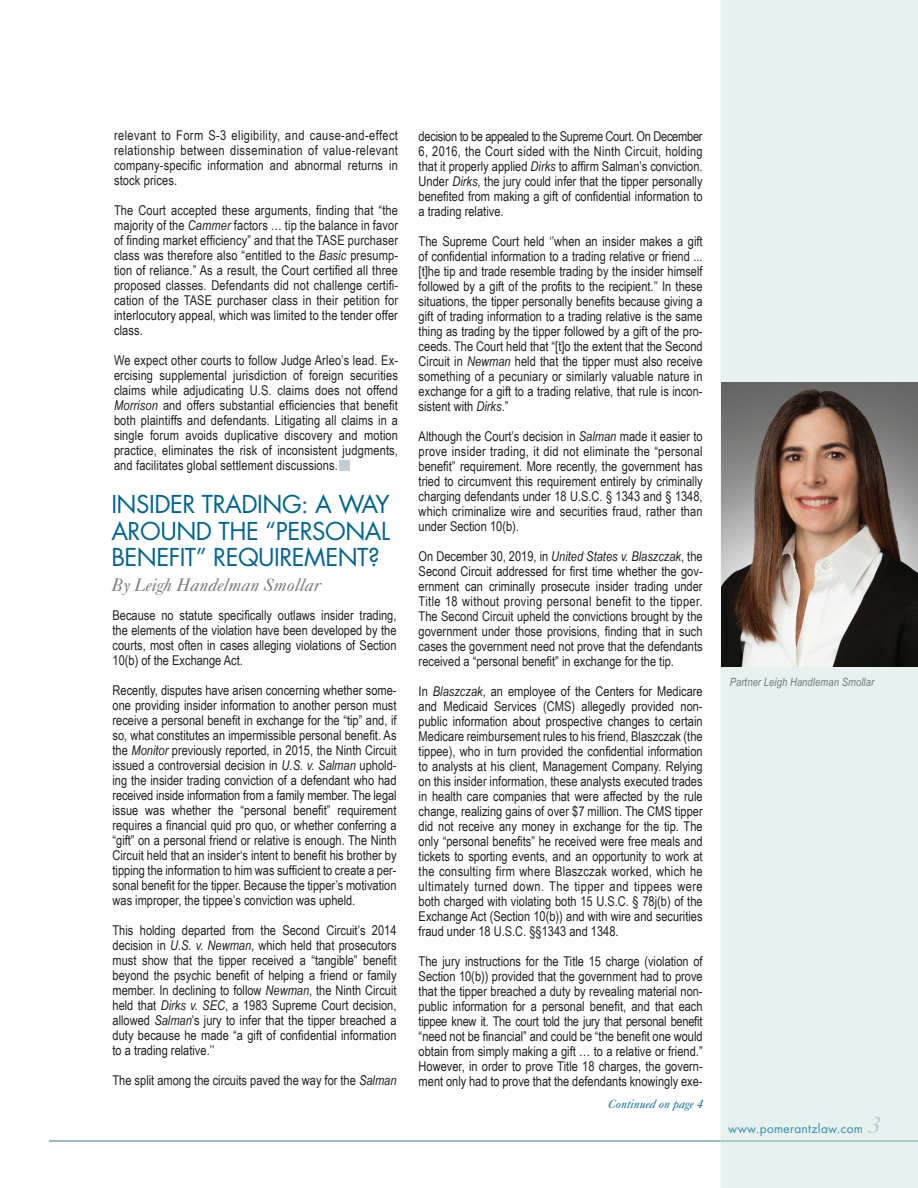
<style>
.page{position:relative;width:918px;height:1188px;background:#fff}
.page>*{position:absolute;margin:0;border:0;box-sizing:border-box;transform-origin:0 0}
.t1{font:24px/26.2px "Futura Std";letter-spacing:-.02em;color:#00648f;text-align:justify}
.t2{font:italic 18px "Caslon 540 LT Std";color:#757679}
.t3{font:13.5px/15px "Arial Narrow";color:#231f20;text-align:justify}
.t4{font:12px "Futura Std";letter-spacing:.025em;color:#00648f}
.t5{font:italic 12px "Caslon 540 LT Std";color:#00648f}
.t6{font:italic 11.4px "Arial Narrow";letter-spacing:.01em;color:#757679}
.s1{font-style:italic}
.s2{font-family:"Caslon 540 LT Std";font-style:italic;font-size:24px;color:#a0b6c4}
</style>
<div class="page">
<hr style="left:50px;top:1140px;width:868px;height:1px;background:#a0b6c4">
<div style="left:721px;top:0;width:197px;height:1188px;background:#e7f2f0"></div>
<div style="left:728px;top:1123px;width:136px;height:13px;background:#e7f2f0"></div>
<div style="left:868px;top:1116px;width:12px;height:17px;background:#e7f2f0"></div>
<hr style="left:721px;top:1140px;width:197px;height:1px;background:#afc7cf">
<img style="left:721px;top:382px;width:197px;height:284px">
<div style="left:340px;top:461px;width:10px;height:10px;background:#c1cfd9"></div>
<p class="t3" style="left:114px;top:127px;width:286px">relevant to Form S-3 eligibility, and cause-and-effect relationship between dissemination of value-relevant company-specific information and abnormal returns in stock prices.</p>
<p class="t3" style="left:114px;top:202px;width:286px">The Court accepted these arguments, finding that “the majority of the <span class="s1">Cammer</span> factors … tip the balance in favor of finding market efficiency” and that the TASE purchaser class was therefore also “entitled to the <span class="s1">Basic</span> presump&shy;tion of reliance.” As a result, the Court certified all three proposed classes. Defendants did not challenge certifi&shy;cation of the TASE purchaser class in their petition for interlocutory appeal, which was limited to the tender offer class.</p>
<p class="t3" style="left:114px;top:352px;width:286px">We expect other courts to follow Judge Arleo’s lead. Ex&shy;ercising supplemental jurisdiction of foreign securities claims while adjudicating U.S. claims does not offend <span class="s1">Morrison</span> and offers substantial efficiencies that benefit both plaintiffs and defendants. Litigating all claims in a single forum avoids duplicative discovery and motion practice, eliminates the risk of inconsistent judgments, and facilitates global settlement discussions.</p>
<h1 class="t1" style="left:111px;top:492px;width:280px">INSIDER TRADING: A WAY AROUND THE “PERSONAL BENEFIT” REQUIREMENT?</h1>
<h2 class="t2" style="left:111px;top:575px;width:211px">By Leigh Handelman Smollar</h2>
<p class="t3" style="left:113px;top:607px;width:286px">Because no statute specifically outlaws insider trading, the elements of the violation have been developed by the courts, most often in cases alleging violations of Section 10(b) of the Exchange Act.</p>
<p class="t3" style="left:113px;top:682px;width:286px">Recently, disputes have arisen concerning whether some&shy;one providing insider information to another person must receive a personal benefit in exchange for the “tip” and, if so, what constitutes an impermissible personal benefit. As the <span class="s1">Monitor</span> previously reported, in 2015, the Ninth Circuit issued a controversial decision in <span class="s1">U.S. v. Salman</span> uphold&shy;ing the insider trading conviction of a defendant who had received inside information from a family member. The legal issue was whether the “personal benefit” requirement requires a financial quid pro quo, or whether conferring a “gift” on a personal friend or relative is enough. The Ninth Circuit held that an insider‘s intent to benefit his brother by tipping the information to him was sufficient to create a per&shy;sonal benefit for the tipper. Because the tipper’s motivation was improper, the tippee’s conviction was upheld.</p>
<p class="t3" style="left:113px;top:922px;width:286px">This holding departed from the Second Circuit’s 2014 decision in <span class="s1">U.S. v. Newman</span>, which held that prosecutors must show that the tipper received a “tangible” benefit beyond the psychic benefit of helping a friend or family member. In declining to follow <span class="s1">Newman</span>, the Ninth Circuit held that <span class="s1">Dirks v. SEC</span>, a 1983 Supreme Court decision, allowed <span class="s1">Salman</span>’s jury to infer that the tipper breached a duty because he made “a gift of confidential information to a trading relative.’’</p>
<p class="t3" style="left:113px;top:1072px;width:286px">The split among the circuits paved the way for the <span class="s1">Salman</span></p>
<p class="t3" style="left:419px;top:129px;width:286px">decision to be appealed to the Supreme Court. On December 6, 2016, the Court sided with the Ninth Circuit, holding that it properly applied <span class="s1">Dirks</span> to affirm Salman’s conviction.<br>Under <span class="s1">Dirks</span>, the jury could infer that the tipper personally benefited from making a gift of confidential information to a trading relative.</p>
<p class="t3" style="left:419px;top:234px;width:286px">The Supreme Court held ‘’when an insider makes a gift of confidential information to a trading relative or friend ... [t]he tip and trade resemble trading by the insider himself followed by a gift of the profits to the recipient.’’ In these situations, the tipper personally benefits because giving a gift of trading information to a trading relative is the same thing as trading by the tipper followed by a gift of the pro&shy;ceeds. The Court held that “[t]o the extent that the Second Circuit in <span class="s1">Newman</span> held that the tipper must also receive something of a pecuniary or similarly valuable nature in exchange for a gift to a trading relative, that rule is incon&shy;sistent with <span class="s1">Dirks</span>.”</p>
<p class="t3" style="left:419px;top:429px;width:286px">Although the Court’s decision in <span class="s1">Salman</span> made it easier to prove insider trading, it did not eliminate the “personal benefit” requirement. More recently, the government has tried to circumvent this requirement entirely by criminally charging defendants under 18 U.S.C. § 1343 and § 1348, which criminalize wire and securities fraud, rather than under Section 10(b).</p>
<p class="t3" style="left:419px;top:549px;width:286px">On December 30, 2019, in <span class="s1">United States v. Blaszczak</span>, the Second Circuit addressed for first time whether the gov&shy;ernment can criminally prosecute insider trading under Title 18 without proving personal benefit to the tipper.<br>The Second Circuit upheld the convictions brought by the government under those provisions, finding that in such cases the government need not prove that the defendants received a “personal benefit” in exchange for the tip.</p>
<p class="t3" style="left:419px;top:684px;width:286px">In <span class="s1">Blaszczak</span>, an employee of the Centers for Medicare and Medicaid Services (CMS) allegedly provided non&shy;public information about prospective changes to certain Medicare reimbursement rules to his friend, Blaszczak (the tippee), who in turn provided the confidential information to analysts at his client, Management Company. Relying on this insider information, these analysts executed trades in health care companies that were affected by the rule change, realizing gains of over $7 million. The CMS tipper did not receive any money in exchange for the tip. The only “personal benefits” he received were free meals and tickets to sporting events, and an opportunity to work at the consulting firm where Blaszczak worked, which he ultimately turned down. The tipper and tippees were both charged with violating both 15 U.S.C. § 78j(b) of the Exchange Act (Section 10(b)) and with wire and securities fraud under 18 U.S.C. §§1343 and 1348.</p>
<p class="t3" style="left:419px;top:954px;width:286px">The jury instructions for the Title 15 charge (violation of Section 10(b)) provided that the government had to prove that the tipper breached a duty by revealing material non&shy;public information for a personal benefit, and that each tippee knew it. The court told the jury that personal benefit “need not be financial” and could be “the benefit one would obtain from simply making a gift … to a relative or friend.” However, in order to prove Title 18 charges, the govern&shy;ment only had to prove that the defendants knowingly exe-</p>
<p class="t5" style="left:608px;top:1097px;width:96px">Continued on page 4</p>
<p class="t6" style="left:730px;top:674px;width:146px">Partner Leigh Handleman Smollar</p>
<p class="t4" style="left:728px;top:1120px;width:154px">www.pomerantzlaw.com <span class="s2">3</span></p>
</div>
